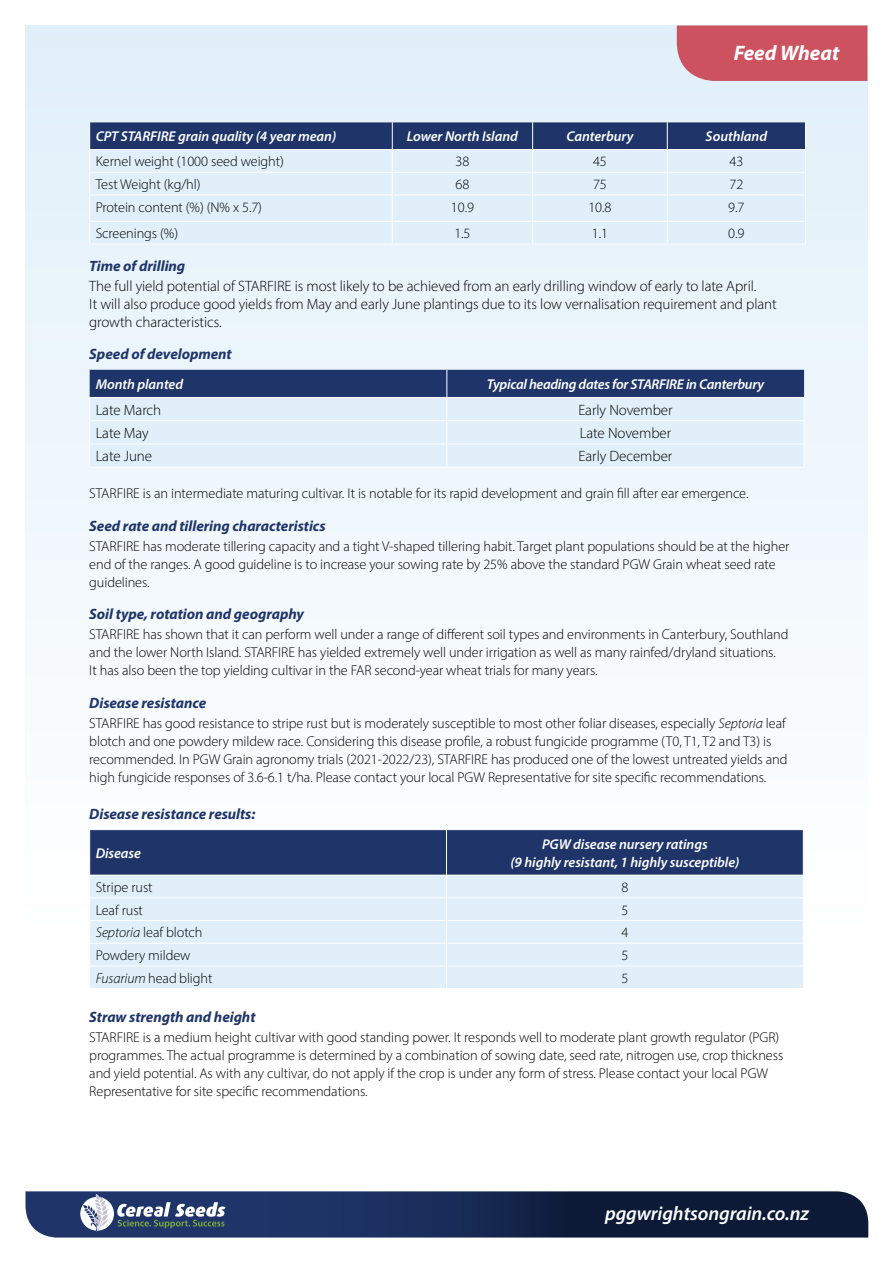
<style>
.page{position:relative;width:893px;height:1263px;background:#fff}
.page>*{position:absolute;margin:0;border:0;box-sizing:border-box;transform-origin:0 0}
.t1{font:italic 700 21px "Myriad Pro";letter-spacing:-.005em;color:#fff}
.t2{font:italic 600 19.65px "Myriad Pro";letter-spacing:-.005em;color:#fff}
.t3{font:300 15px/18px "Myriad Pro";letter-spacing:-.005em;color:#000}
.t4{font:italic 700 15px "Myriad Pro";letter-spacing:-.005em;color:#1f356a}
.t5{font:300 14.25px/18px "Myriad Pro";letter-spacing:-.005em;color:#000}
.t6{font:italic 600 14.25px/17.9px "Myriad Pro";letter-spacing:-.005em;color:#fff;text-align:center}
.s1{font-style:italic}
</style>
<div class="page">
<div style="left:26px;top:26px;width:841px;height:1143px;background:linear-gradient(to bottom,#e2f0fa,#fff)"></div>
<hr style="left:89px;top:121px;width:303px;height:1px;background:#fff">
<hr style="left:392px;top:121px;width:141px;height:1px;background:#fff">
<hr style="left:533px;top:121px;width:134px;height:1px;background:#fff">
<hr style="left:667px;top:121px;width:139px;height:1px;background:#fff">
<svg style="left:89px;top:122px;width:717px;height:122px;background:#b7c7da"></svg>
<hr style="left:89px;top:244px;width:303px;height:1px;background:#fff">
<hr style="left:392px;top:244px;width:141px;height:1px;background:#fff">
<hr style="left:533px;top:244px;width:134px;height:1px;background:#fff">
<hr style="left:667px;top:244px;width:139px;height:1px;background:#fff">
<svg style="left:89px;top:370px;width:716px;height:97px;background:#abbcd1"></svg>
<hr style="left:89px;top:467px;width:358px;height:1px;background:#fff">
<hr style="left:447px;top:467px;width:357px;height:1px;background:#fff">
<hr style="left:89px;top:829px;width:357px;height:1px;background:#fff">
<hr style="left:446px;top:829px;width:358px;height:1px;background:#fff">
<svg style="left:89px;top:830px;width:715px;height:158px;background:#aabbd1"></svg>
<hr style="left:89px;top:988px;width:357px;height:1px;background:#fff">
<hr style="left:446px;top:988px;width:358px;height:1px;background:#fff">
<div style="left:677px;top:26px;width:190px;height:55px;background:#cc5260"></div>
<svg style="left:26px;top:1191px;width:842px;height:46px;background:#233459"></svg>
<h1 class="t1" style="left:734px;top:39px;width:107px">Feed Wheat</h1>
<p class="t6" style="left:96px;top:127px;width:242px">CPT STARFIRE grain quality (4 year mean)</p>
<p class="t6" style="left:407px;top:127px;width:113px">Lower North Island</p>
<p class="t6" style="left:566px;top:127px;width:68px">Canterbury</p>
<p class="t6" style="left:706px;top:127px;width:63px">Southland</p>
<p class="t5" style="left:96px;top:152px;width:190px">Kernel weight (1000 seed weight)</p>
<p class="t5" style="left:456px;top:152px;width:15px">38</p>
<p class="t5" style="left:593px;top:152px;width:15px">45</p>
<p class="t5" style="left:729px;top:152px;width:15px">43</p>
<p class="t5" style="left:96px;top:175px;width:106px">Test Weight (kg/hl)</p>
<p class="t5" style="left:456px;top:175px;width:15px">68</p>
<p class="t5" style="left:593px;top:175px;width:15px">75</p>
<p class="t5" style="left:729px;top:175px;width:15px">72</p>
<p class="t5" style="left:96px;top:198px;width:168px">Protein content (%) (N% x 5.7)</p>
<p class="t5" style="left:451px;top:198px;width:25px">10.9</p>
<p class="t5" style="left:588px;top:198px;width:25px">10.8</p>
<p class="t5" style="left:728px;top:198px;width:18px">9.7</p>
<p class="t5" style="left:96px;top:224px;width:84px">Screenings (%)</p>
<p class="t5" style="left:454px;top:224px;width:18px">1.5</p>
<p class="t5" style="left:592px;top:224px;width:18px">1.1</p>
<p class="t5" style="left:728px;top:224px;width:18px">0.9</p>
<p class="t4" style="left:89px;top:256px;width:97px">Time of drilling</p>
<p class="t3" style="left:89px;top:277px;width:689px">The full yield potential of STARFIRE is most likely to be achieved from an early drilling window of early to late April.<br>It will also produce good yields from May and early June plantings due to its low vernalisation requirement and plant growth characteristics.</p>
<p class="t4" style="left:89px;top:344px;width:144px">Speed of development</p>
<p class="t6" style="left:96px;top:375px;width:89px">Month planted</p>
<p class="t6" style="left:487px;top:375px;width:279px">Typical heading dates for STARFIRE in Canterbury</p>
<p class="t3" style="left:96px;top:401px;width:67px">Late March</p>
<p class="t3" style="left:578px;top:401px;width:96px">Early November</p>
<p class="t3" style="left:96px;top:424px;width:55px">Late May</p>
<p class="t3" style="left:580px;top:424px;width:93px">Late November</p>
<p class="t3" style="left:96px;top:447px;width:58px">Late June</p>
<p class="t3" style="left:579px;top:447px;width:95px">Early December</p>
<p class="t5" style="left:89px;top:484px;width:661px">STARFIRE is an intermediate maturing cultivar. It is notable for its rapid development and grain fill after ear emergence.</p>
<p class="t4" style="left:89px;top:516px;width:238px">Seed rate and tillering characteristics</p>
<p class="t5" style="left:89px;top:537px;width:702px">STARFIRE has moderate tillering capacity and a tight V-shaped tillering habit. Target plant populations should be at the higher end of the ranges. A good guideline is to increase your sowing rate by 25% above the standard PGW Grain wheat seed rate guidelines.</p>
<p class="t4" style="left:89px;top:604px;width:216px">Soil type, rotation and geography</p>
<p class="t5" style="left:89px;top:625px;width:701px">STARFIRE has shown that it can perform well under a range of different soil types and environments in Canterbury, Southland and the lower North Island. STARFIRE has yielded extremely well under irrigation as well as many rainfed/dryland situations.<br>It has also been the top yielding cultivar in the FAR second-year wheat trials for many years.</p>
<p class="t4" style="left:89px;top:693px;width:118px">Disease resistance</p>
<p class="t5" style="left:89px;top:714px;width:700px">STARFIRE has good resistance to stripe rust but is moderately susceptible to most other foliar diseases, especially <span class="s1">Septoria</span> leaf blotch and one powdery mildew race. Considering this disease profile, a robust fungicide programme (T0, T1, T2 and T3) is recommended. In PGW Grain agronomy trials (2021-2022/23), STARFIRE has produced one of the lowest untreated yields and high fungicide responses of 3.6-6.1 t/ha. Please contact your local PGW Representative for site specific recommendations.</p>
<p class="t4" style="left:89px;top:804px;width:168px">Disease resistance results:</p>
<p class="t6" style="left:96px;top:844px;width:47px">Disease</p>
<p class="t6" style="left:510px;top:835px;width:231px">PGW disease nursery ratings<br>(9 highly resistant, 1 highly susceptible)</p>
<p class="t5" style="left:96px;top:878px;width:58px">Stripe rust</p>
<p class="t5" style="left:621px;top:878px;width:8px">8</p>
<p class="t5" style="left:96px;top:901px;width:49px">Leaf rust</p>
<p class="t5" style="left:621px;top:901px;width:8px">5</p>
<p class="t5" style="left:96px;top:923px;width:108px"><span class="s1">Septoria</span> leaf blotch</p>
<p class="t5" style="left:621px;top:923px;width:8px">4</p>
<p class="t5" style="left:96px;top:946px;width:96px">Powdery mildew</p>
<p class="t5" style="left:621px;top:946px;width:8px">5</p>
<p class="t5" style="left:96px;top:969px;width:118px"><span class="s1">Fusarium</span> head blight</p>
<p class="t5" style="left:621px;top:969px;width:8px">5</p>
<p class="t4" style="left:89px;top:1007px;width:168px">Straw strength and height</p>
<p class="t5" style="left:89px;top:1028px;width:696px">STARFIRE is a medium height cultivar with good standing power. It responds well to moderate plant growth regulator (PGR) programmes. The actual programme is determined by a combination of sowing date, seed rate, nitrogen use, crop thickness and yield potential. As with any cultivar, do not apply if the crop is under any form of stress. Please contact your local PGW Representative for site specific recommendations.</p>
<h2 class="t2" style="left:605px;top:1201px;width:205px">pggwrightsongrain.co.nz</h2>
</div>
